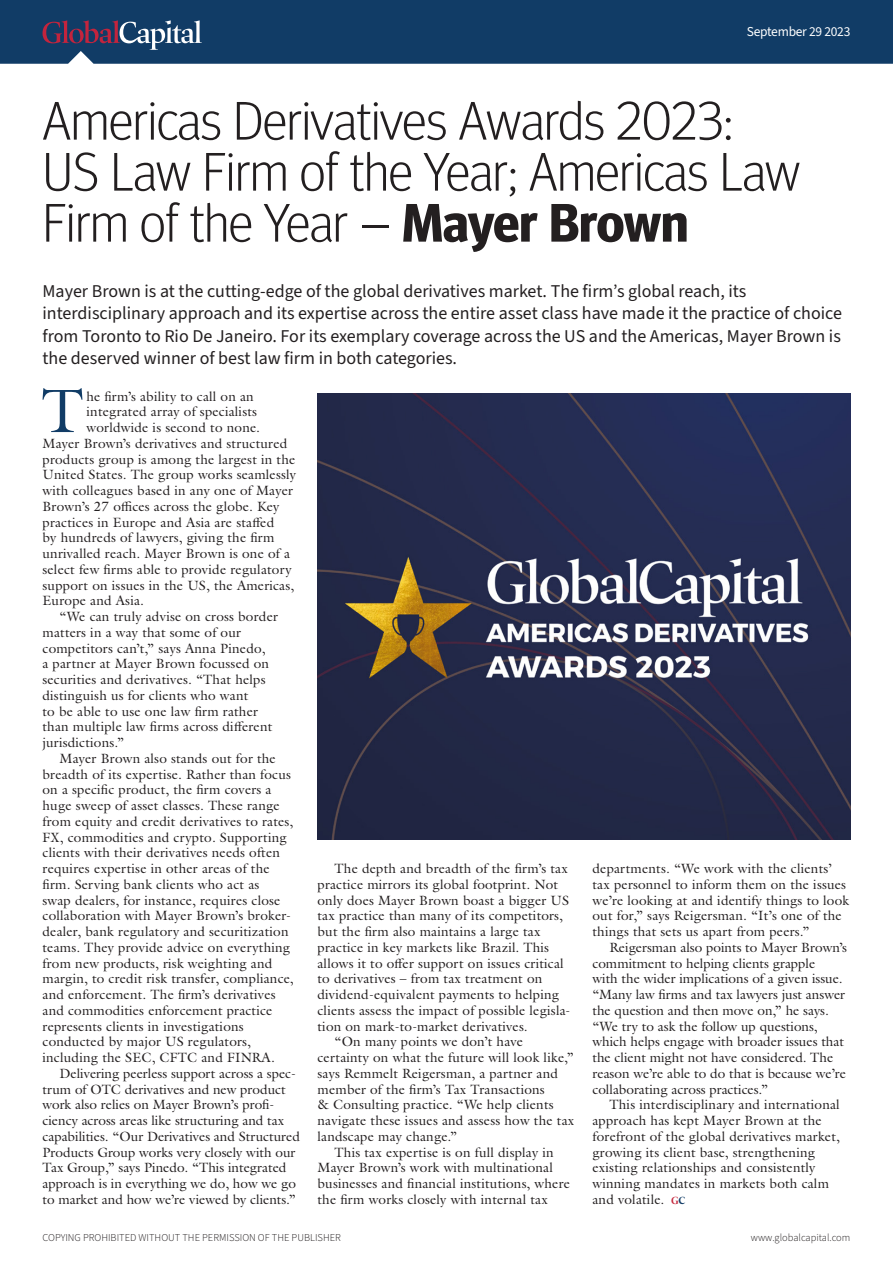
<style>
.page{position:relative;width:893px;height:1263px;background:#fff}
.page>*{position:absolute;margin:0;border:0;box-sizing:border-box;transform-origin:0 0}
.article_dropcap{font:61.8px "Galliard Pro";color:#113c66}
.article_title{font:300 54px/51px "Meta Headline Pro";letter-spacing:-.005em;color:#231f20}
.article_stand1st{font:18px/22.5px "Source Sans 3";color:#231f20}
.t1{font:13.65px "Source Sans 3";letter-spacing:-.02em;color:#fff}
.article_p{font:13.5px/15.8px "Galliard Pro";letter-spacing:.015em;color:#231f20}
.article_dropcap-2{font:13.5px "Galliard Pro";letter-spacing:.015em;color:#231f20}
.t2{font:300 10.5px "Source Sans 3";color:#231f20}
.s1{font-weight:700}
.s2{font-family:"Quant";font-weight:700;font-size:10.5px;color:#c4263c}
.s3{font-family:"Quant";font-weight:700;font-size:10.5px;color:#113c66}
</style>
<div class="page">
<div style="left:0;top:0;width:893px;height:64px;background:#113c66"></div>
<svg style="left:43px;top:20px;width:159px;height:30px;background:#465274"></svg>
<img style="left:317px;top:394px;width:533px;height:445px">
<p class="t1" style="left:747px;top:23px;width:105px">September 29 2023</p>
<p class="article_title" style="left:43px;top:91px;width:759px">Americas Derivatives Awards 2023:<br>US Law Firm of the Year; Americas Law<br>Firm of the Year – <span class="s1">Mayer Brown</span></p>
<p class="article_stand1st" style="left:43px;top:279px;width:801px">Mayer Brown is at the cutting-edge of the global derivatives market. The firm’s global reach, its interdisciplinary approach and its expertise across the entire asset class have made it the practice of choice from Toronto to Rio De Janeiro. For its exemplary coverage across the US and the Americas, Mayer Brown is the deserved winner of best law firm in both categories.</p>
<p class="article_dropcap" style="left:41px;top:370px;width:44px">T</p>
<p class="article_dropcap-2" style="left:87px;top:387px;width:169px">he firm’s ability to call on an</p>
<p class="article_dropcap-2" style="left:87px;top:403px;width:172px">integrated array of specialists</p>
<p class="article_dropcap-2" style="left:87px;top:419px;width:175px">worldwide is second to none.</p>
<p class="article_dropcap-2" style="left:43px;top:434px;width:246px">Mayer Brown’s derivatives and structured</p>
<p class="article_dropcap-2" style="left:43px;top:450px;width:254px">products group is among the largest in the</p>
<p class="article_dropcap-2" style="left:43px;top:466px;width:255px">United States. The group works seamlessly</p>
<p class="article_dropcap-2" style="left:43px;top:482px;width:252px">with colleagues based in any one of Mayer</p>
<p class="article_dropcap-2" style="left:43px;top:497px;width:238px">Brown’s 27 offices across the globe. Key</p>
<p class="article_dropcap-2" style="left:43px;top:513px;width:233px">practices in Europe and Asia are staffed</p>
<p class="article_dropcap-2" style="left:43px;top:529px;width:233px">by hundreds of lawyers, giving the firm</p>
<p class="article_dropcap-2" style="left:43px;top:545px;width:249px">unrivalled reach. Mayer Brown is one of a</p>
<p class="article_dropcap-2" style="left:43px;top:560px;width:251px">select few firms able to provide regulatory</p>
<p class="article_dropcap-2" style="left:43px;top:576px;width:253px">support on issues in the US, the Americas,</p>
<p class="article_dropcap-2" style="left:43px;top:592px;width:103px">Europe and Asia.</p>
<p class="article_p" style="left:43px;top:608px;width:237px;text-indent:17px">“We can truly advise on cross border matters in a way that some of our competitors can’t,” says Anna Pinedo,<br>a partner at Mayer Brown focussed on securities and derivatives. “That helps distinguish us for clients who want<br>to be able to use one law firm rather than multiple law firms across different jurisdictions.”</p>
<p class="article_p" style="left:43px;top:750px;width:253px;text-indent:17px">Mayer Brown also stands out for the breadth of its expertise. Rather than focus on a specific product, the firm covers a huge sweep of asset classes. These range from equity and credit derivatives to rates, FX, commodities and crypto. Supporting clients with their derivatives needs often requires expertise in other areas of the firm. Serving bank clients who act as<br>swap dealers, for instance, requires close collaboration with Mayer Brown’s broker&shy;dealer, bank regulatory and securitization teams. They provide advice on everything from new products, risk weighting and margin, to credit risk transfer, compliance, and enforcement. The firm’s derivatives and commodities enforcement practice represents clients in investigations conducted by major US regulators, including the SEC, CFTC and FINRA.</p>
<p class="article_p" style="left:43px;top:1065px;width:259px;text-indent:17px">Delivering peerless support across a spec&shy;trum of OTC derivatives and new product work also relies on Mayer Brown’s profi&shy;ciency across areas like structuring and tax capabilities. “Our Derivatives and Structured Products Group works very closely with our Tax Group,” says Pinedo. “This integrated approach is in everything we do, how we go to market and how we’re viewed by clients.”</p>
<p class="article_p" style="left:317px;top:860px;width:254px;text-indent:17px">The depth and breadth of the firm’s tax practice mirrors its global footprint. Not only does Mayer Brown boast a bigger US tax practice than many of its competitors, but the firm also maintains a large tax practice in key markets like Brazil. This allows it to offer support on issues critical to derivatives – from tax treatment on dividend-equivalent payments to helping clients assess the impact of possible legisla&shy;tion on mark-to-market derivatives.</p>
<p class="article_p" style="left:317px;top:1034px;width:258px;text-indent:17px">“On many points we don’t have certainty on what the future will look like,” says Remmelt Reigersman, a partner and member of the firm’s Tax Transactions<br>&amp; Consulting practice. “We help clients navigate these issues and assess how the tax landscape may change.”</p>
<p class="article_p" style="left:317px;top:1144px;width:254px;text-indent:17px">This tax expertise is on full display in Mayer Brown’s work with multinational businesses and financial institutions, where the firm works closely with internal tax</p>
<p class="article_p" style="left:592px;top:860px;width:258px">departments. “We work with the clients’ tax personnel to inform them on the issues we’re looking at and identify things to look out for,” says Reigersman. “It’s one of the things that sets us apart from peers.”</p>
<p class="article_p" style="left:592px;top:939px;width:256px;text-indent:17px">Reigersman also points to Mayer Brown’s commitment to helping clients grapple<br>with the wider implications of a given issue. “Many law firms and tax lawyers just answer the question and then move on,” he says. “We try to ask the follow up questions, which helps engage with broader issues that the client might not have considered. The reason we’re able to do that is because we’re collaborating across practices.”</p>
<p class="article_p" style="left:592px;top:1097px;width:249px;text-indent:17px">This interdisciplinary and international approach has kept Mayer Brown at the forefront of the global derivatives market, growing its client base, strengthening existing relationships and consistently winning mandates in markets both calm and volatile. <span class="s2">G</span><span class="s3">C</span></p>
<p class="t2" style="left:43px;top:1231px;width:300px">COPYING PROHIBITED WITHOUT THE PERMISSION OF THE PUBLISHER</p>
<p class="t2" style="left:751px;top:1231px;width:101px">www.globalcapital.com</p>
</div>
